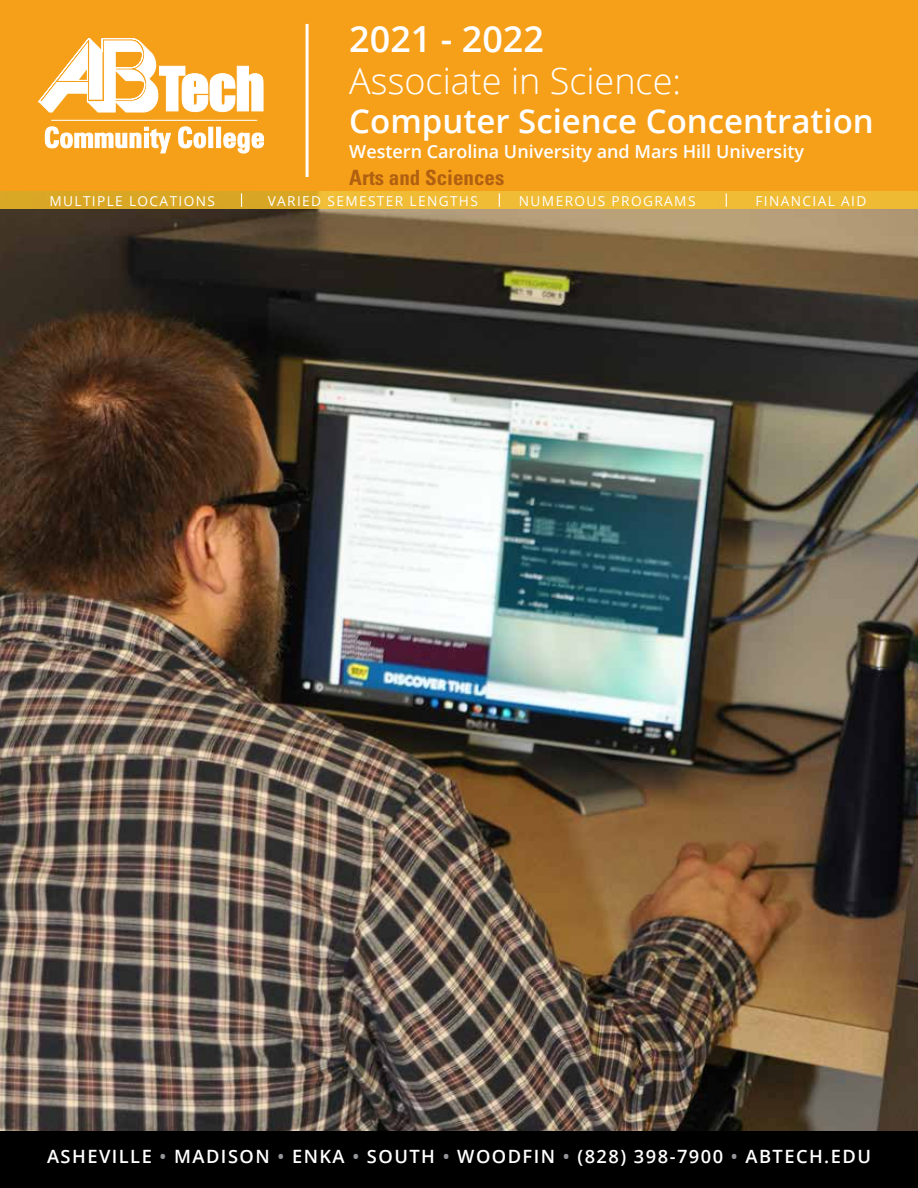
<style>
.page{position:relative;width:918px;height:1188px;background:#fff}
.page>*{position:absolute;margin:0;border:0;box-sizing:border-box;transform-origin:0 0}
._14a_Program_H2{font:300 36px "Open Sans";color:#fff}
._14a_Program_H2-2{font:600 36px "Open Sans";color:#fff}
._14a_Program_H2-3{font:600 33px "Open Sans";color:#fff}
._14a_Program_H2-4{font:700 condensed 21px "Univers LT Std";color:#b06010}
.t1{font:600 18.3px "Open Sans";letter-spacing:.08em;color:#fff}
._14a_Program_H2-5{font:600 18px "Open Sans";color:#fff}
.t2{font:13.65px "Open Sans";letter-spacing:.1em;color:#fff}
.s1{color:#939598}
</style>
<div class="page">
<img style="left:0;top:209px;width:918px;height:922px">
<div style="left:0;top:0;width:918px;height:209px;background:linear-gradient(to right,#d8a725,#f7c33a)"></div>
<div style="left:0;top:0;width:918px;height:191px;background:#f6a01a"></div>
<div style="left:0;top:1131px;width:918px;height:57px;background:#000"></div>
<svg style="left:241px;top:193px;width:1px;height:14px"></svg>
<svg style="left:499px;top:193px;width:1px;height:14px"></svg>
<svg style="left:726px;top:193px;width:1px;height:14px"></svg>
<svg style="left:38px;top:38px;width:226px;height:75px"></svg>
<svg style="left:45px;top:126px;width:126px;height:27px"></svg>
<svg style="left:178px;top:126px;width:28px;height:22px"></svg>
<svg style="left:209px;top:127px;width:4px;height:21px"></svg>
<svg style="left:216px;top:127px;width:5px;height:21px"></svg>
<svg style="left:223px;top:133px;width:41px;height:20px"></svg>
<hr style="left:51px;top:120px;width:206px;height:1px;background:#fff">
<hr style="left:306px;top:24px;width:3px;height:153px;background:#fff">
<p class="_14a_Program_H2-2" style="left:349px;top:14px;width:196px">2021 - 2022</p>
<p class="_14a_Program_H2" style="left:349px;top:56px;width:333px">Associate in Science:</p>
<p class="_14a_Program_H2-3" style="left:349px;top:98px;width:526px">Computer Science Concentration</p>
<p class="_14a_Program_H2-5" style="left:349px;top:139px;width:456px">Western Carolina University and Mars Hill University</p>
<p class="_14a_Program_H2-4" style="left:349px;top:164px;width:157px">Arts and Sciences</p>
<p class="t2" style="left:50px;top:192px;width:167px">MULTIPLE LOCATIONS</p>
<p class="t2" style="left:268px;top:192px;width:212px">VARIED SEMESTER LENGTHS</p>
<p class="t2" style="left:519px;top:192px;width:178px">NUMEROUS PROGRAMS</p>
<p class="t2" style="left:756px;top:192px;width:112px">FINANCIAL AID</p>
<p class="t1" style="left:47px;top:1144px;width:825px">ASHEVILLE <span class="s1">•</span> MADISON <span class="s1">•</span> ENKA <span class="s1">•</span> SOUTH <span class="s1">•</span> WOODFIN <span class="s1">•</span> (828) 398-7900 <span class="s1">•</span> ABTECH.EDU</p>
</div>
